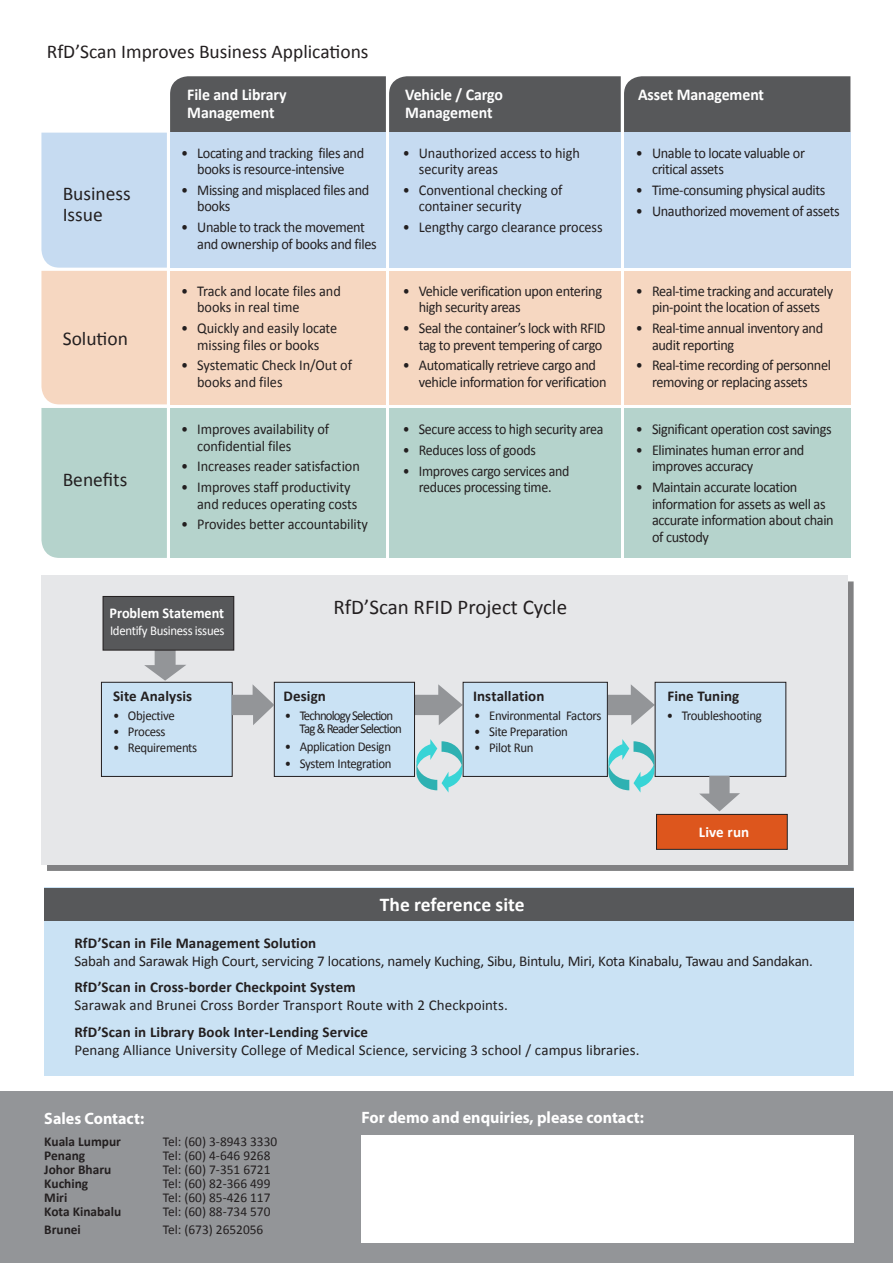
<style>
.page{position:relative;width:893px;height:1263px;background:#fff}
.page>*{position:absolute;margin:0;border:0;box-sizing:border-box;transform-origin:0 0}
.Sub_Heading_3{font:21px "Calibri";color:#231f20}
.Sub_Heading_3-2{font:19.5px/21px "Calibri";color:#231f20}
.Sub_Heading_3-3{font:700 19.5px "Calibri";color:#fff}
.Sub_heading_2{font:700 16.5px/18px "Calibri";letter-spacing:-.005em;color:#fff;scale:.96 1}
.Body_3{font:700 16.5px "Myriad Pro";color:#fff}
.body_Indent_table{font:15px/16.5px "Calibri";letter-spacing:-.025em;color:#231f20;scale:.95 1}
.body_Indent_table-2{font:15px/16.5px "Calibri";letter-spacing:-.005em;color:#231f20;scale:.95 1}
.Body{font:15px/18px "Calibri";color:#231f20}
.Body-2{font:15px/18px "Calibri";letter-spacing:-.02em;color:#231f20}
.body_Indent_table-3{font:15px/16.5px "Calibri";letter-spacing:-.025em;color:#231f20;text-align:center;scale:.93 1}
.Body-3{font:700 15px "Calibri";letter-spacing:.005em;color:#231f20}
.Body-4{font:700 15px "Calibri";letter-spacing:-.005em;color:#fff;scale:.95 1}
.Body-5{font:700 15px "Calibri";letter-spacing:-.005em;color:#fff}
.body_Indent{font:13.5px "Calibri";letter-spacing:-.025em;color:#231f20;scale:.95 1}
.Address{font:13.5px "Calibri";color:#231f20}
.Address-2{font:700 13.5px "Calibri";color:#231f20}
.body_Indent-2{font:13.5px/13.5px "Calibri";letter-spacing:-.065em;color:#231f20;scale:.95 1}
.body_Indent-3{font:13.5px "Calibri";letter-spacing:-.025em;color:#fff;scale:.95 1}
.s1{font-weight:700}
</style>
<div class="page">
<div style="left:47px;top:582px;width:807px;height:289px;background:#818183"></div>
<div style="left:41px;top:576px;width:807px;height:289px;background:#e6e7e9"></div>
<svg style="left:144px;top:650px;width:42px;height:31px"></svg>
<svg style="left:415px;top:684px;width:48px;height:41px"></svg>
<svg style="left:608px;top:684px;width:47px;height:41px"></svg>
<div style="left:103px;top:596px;width:131px;height:54px;background:#57585a"></div>
<div style="left:103px;top:596px;width:131px;height:54px;border:1px solid #231f20"></div>
<div style="left:274px;top:682px;width:140px;height:94px;background:#cae2f4"></div>
<div style="left:274px;top:682px;width:141px;height:95px;border:1px solid #231f20"></div>
<div style="left:463px;top:682px;width:144px;height:94px;background:#cae2f4"></div>
<div style="left:463px;top:682px;width:145px;height:95px;border:1px solid #231f20"></div>
<div style="left:655px;top:682px;width:131px;height:94px;background:#cae2f4"></div>
<div style="left:655px;top:682px;width:131px;height:95px;border:1px solid #231f20"></div>
<div style="left:101px;top:682px;width:131px;height:94px;background:#cae2f4"></div>
<div style="left:101px;top:682px;width:132px;height:95px;border:1px solid #231f20"></div>
<div style="left:656px;top:814px;width:131px;height:35px;background:#dd561d"></div>
<div style="left:656px;top:814px;width:132px;height:36px;border:1px solid #231f20"></div>
<svg style="left:41px;top:76px;width:809px;height:482px;background:#cbcaca"></svg>
<div style="left:624px;top:408px;width:226px;height:150px;background:#b5d3cc"></div>
<div style="left:389px;top:408px;width:232px;height:150px;background:#b5d3cc"></div>
<div style="left:170px;top:408px;width:216px;height:150px;background:#b5d3cc"></div>
<div style="left:0;top:1091px;width:893px;height:172px;background:#939598"></div>
<div style="left:361px;top:1135px;width:493px;height:108px;background:#fff"></div>
<div style="left:44px;top:888px;width:810px;height:188px;background:#cae2f4"></div>
<div style="left:44px;top:888px;width:810px;height:32px;background:#57585a"></div>
<svg style="left:232px;top:684px;width:42px;height:41px"></svg>
<svg style="left:699px;top:776px;width:41px;height:35px"></svg>
<svg style="left:416px;top:739px;width:47px;height:53px"></svg>
<svg style="left:608px;top:739px;width:47px;height:53px"></svg>
<p class="Sub_Heading_3-2" style="left:47px;top:41px;width:323px">RfD’Scan Improves Business Applications</p>
<p class="Sub_Heading_3-2" style="left:63px;top:183px;width:70px">Business<br>Issue</p>
<p class="Sub_Heading_3-2" style="left:63px;top:328px;width:67px">Solution</p>
<p class="Sub_Heading_3-2" style="left:63px;top:469px;width:66px">Benefits</p>
<p class="Sub_heading_2" style="left:187px;top:86px;width:105px">File and Library<br>Management</p>
<p class="Sub_heading_2" style="left:405px;top:86px;width:103px">Vehicle / Cargo<br>Management</p>
<p class="Sub_heading_2" style="left:638px;top:86px;width:133px">Asset Management</p>
<p class="body_Indent_table" style="left:181px;top:145px;width:194px;text-align:center">• Locating and tracking files and books is resource-intensive</p>
<p class="body_Indent_table" style="left:197px;top:182px;width:183px;text-indent:-16px">• Missing and misplaced files and books</p>
<p class="body_Indent_table" style="left:197px;top:219px;width:190px;text-indent:-16px">• Unable to track the movement and ownership of books and files</p>
<p class="body_Indent_table-2" style="left:197px;top:283px;width:153px;text-indent:-16px">• Track and locate files and books in real time</p>
<p class="body_Indent_table-2" style="left:181px;top:320px;width:166px;text-align:center">• Quickly and easily locate missing files or books</p>
<p class="body_Indent_table-2" style="left:197px;top:357px;width:164px;text-indent:-16px">• Systematic Check In/Out of books and files</p>
<p class="body_Indent_table-2" style="left:197px;top:421px;width:140px;text-indent:-16px">• Improves availability of confidential files</p>
<p class="body_Indent_table-2" style="left:181px;top:458px;width:190px">• Increases reader satisfaction</p>
<p class="body_Indent_table-2" style="left:197px;top:479px;width:170px;text-indent:-16px">• Improves staff productivity and reduces operating costs</p>
<p class="body_Indent_table-2" style="left:181px;top:516px;width:198px">• Provides better accountability</p>
<p class="body_Indent_table-2" style="left:419px;top:145px;width:171px;text-indent:-16px">• Unauthorized access to high security areas</p>
<p class="body_Indent_table-2" style="left:419px;top:182px;width:153px;text-indent:-16px">• Conventional checking of container security</p>
<p class="body_Indent_table-2" style="left:403px;top:219px;width:212px">• Lengthy cargo clearance process</p>
<p class="body_Indent_table" style="left:419px;top:283px;width:194px;text-indent:-16px">• Vehicle verification upon entering high security areas</p>
<p class="body_Indent_table" style="left:403px;top:320px;width:215px;text-align:right">• Seal the container’s lock with RFID tag to prevent tempering of cargo</p>
<p class="body_Indent_table" style="left:419px;top:357px;width:199px;text-indent:-16px">• Automatically retrieve cargo and vehicle information for verification</p>
<p class="body_Indent_table-3" style="left:403px;top:421px;width:217px">• Secure access to high security area</p>
<p class="body_Indent_table-3" style="left:403px;top:442px;width:145px">• Reduces loss of goods</p>
<p class="body_Indent_table-3" style="left:403px;top:462px;width:181px">• Improves cargo services and reduces processing time.</p>
<p class="body_Indent_table" style="left:652px;top:145px;width:163px;text-indent:-16px">• Unable to locate valuable or critical assets</p>
<p class="body_Indent_table" style="left:636px;top:182px;width:201px">• Time-consuming physical audits</p>
<p class="body_Indent_table" style="left:636px;top:203px;width:216px">• Unauthorized movement of assets</p>
<p class="body_Indent_table" style="left:636px;top:283px;width:209px;text-align:center">• Real-time tracking and accurately pin-point the location of assets</p>
<p class="body_Indent_table" style="left:652px;top:320px;width:182px;text-indent:-16px">• Real-time annual inventory and audit reporting</p>
<p class="body_Indent_table" style="left:636px;top:357px;width:207px;text-align:center">• Real-time recording of personnel removing or replacing assets</p>
<p class="body_Indent_table" style="left:636px;top:421px;width:208px">• Significant operation cost savings</p>
<p class="body_Indent_table" style="left:652px;top:442px;width:162px;text-indent:-16px">• Eliminates human error and improves accuracy</p>
<p class="body_Indent_table" style="left:652px;top:479px;width:193px;text-indent:-16px">• Maintain accurate location information for assets as well as accurate information about chain of custody</p>
<p class="Body-4" style="left:110px;top:603px;width:122px">Problem Statement</p>
<p class="Sub_Heading_3" style="left:333px;top:593px;width:235px">RfD’Scan RFID Project Cycle</p>
<p class="body_Indent-3" style="left:110px;top:622px;width:122px">Identify Business issues</p>
<p class="Body-3" style="left:113px;top:686px;width:81px">Site Analysis</p>
<p class="body_Indent" style="left:113px;top:707px;width:67px">• Objective</p>
<p class="body_Indent" style="left:113px;top:723px;width:57px">• Process</p>
<p class="body_Indent" style="left:113px;top:739px;width:90px">• Requirements</p>
<p class="Body-3" style="left:283px;top:686px;width:44px">Design</p>
<p class="body_Indent-2" style="left:300px;top:709px;width:109px;text-indent:-15px">• Technology Selection<br>Tag &amp; Reader Selection</p>
<p class="body_Indent" style="left:285px;top:738px;width:113px">• Application Design</p>
<p class="body_Indent" style="left:285px;top:755px;width:114px">• System Integration</p>
<p class="Body-3" style="left:473px;top:686px;width:73px">Installation</p>
<p class="body_Indent" style="left:474px;top:707px;width:135px">• Environmental Factors</p>
<p class="body_Indent" style="left:474px;top:723px;width:100px">• Site Preparation</p>
<p class="body_Indent" style="left:474px;top:739px;width:64px">• Pilot Run</p>
<p class="Body-3" style="left:667px;top:686px;width:73px">Fine Tuning</p>
<p class="body_Indent" style="left:667px;top:707px;width:102px">• Troubleshooting</p>
<p class="Body-5" style="left:699px;top:822px;width:52px">Live run</p>
<p class="Sub_Heading_3-3" style="left:380px;top:892px;width:146px">The reference site</p>
<p class="Body-2" style="left:74px;top:934px;width:740px"><span class="s1">RfD’Scan in File Management Solution<br></span>Sabah and Sarawak High Court, servicing 7 locations, namely Kuching, Sibu, Bintulu, Miri, Kota Kinabalu, Tawau and Sandakan.</p>
<p class="Body" style="left:74px;top:978px;width:435px"><span class="s1">RfD’Scan in Cross-border Checkpoint System<br></span>Sarawak and Brunei Cross Border Transport Route with 2 Checkpoints.</p>
<p class="Body" style="left:74px;top:1023px;width:567px"><span class="s1">RfD’Scan in Library Book Inter-Lending Service<br></span>Penang Alliance University College of Medical Science, servicing 3 school / campus libraries.</p>
<p class="Body_3" style="left:44px;top:1107px;width:101px">Sales Contact:</p>
<p class="Address-2" style="left:44px;top:1133px;width:78px">Kuala Lumpur</p>
<p class="Address" style="left:163px;top:1133px;width:116px">Tel: (60) 3-8943 3330</p>
<p class="Address-2" style="left:44px;top:1147px;width:42px">Penang</p>
<p class="Address" style="left:163px;top:1147px;width:109px">Tel: (60) 4-646 9268</p>
<p class="Address-2" style="left:44px;top:1161px;width:68px">Johor Bharu</p>
<p class="Address" style="left:163px;top:1161px;width:109px">Tel: (60) 7-351 6721</p>
<p class="Address-2" style="left:44px;top:1175px;width:45px">Kuching</p>
<p class="Address" style="left:163px;top:1175px;width:109px">Tel: (60) 82-366 499</p>
<p class="Address-2" style="left:44px;top:1189px;width:25px">Miri</p>
<p class="Address" style="left:163px;top:1189px;width:109px">Tel: (60) 85-426 117</p>
<p class="Address-2" style="left:44px;top:1203px;width:79px">Kota Kinabalu</p>
<p class="Address" style="left:163px;top:1203px;width:109px">Tel: (60) 88-734 570</p>
<p class="Address-2" style="left:44px;top:1221px;width:38px">Brunei</p>
<p class="Address" style="left:163px;top:1221px;width:102px">Tel: (673) 2652056</p>
<p class="Body_3" style="left:361px;top:1107px;width:284px">For demo and enquiries, please contact:</p>
</div>
